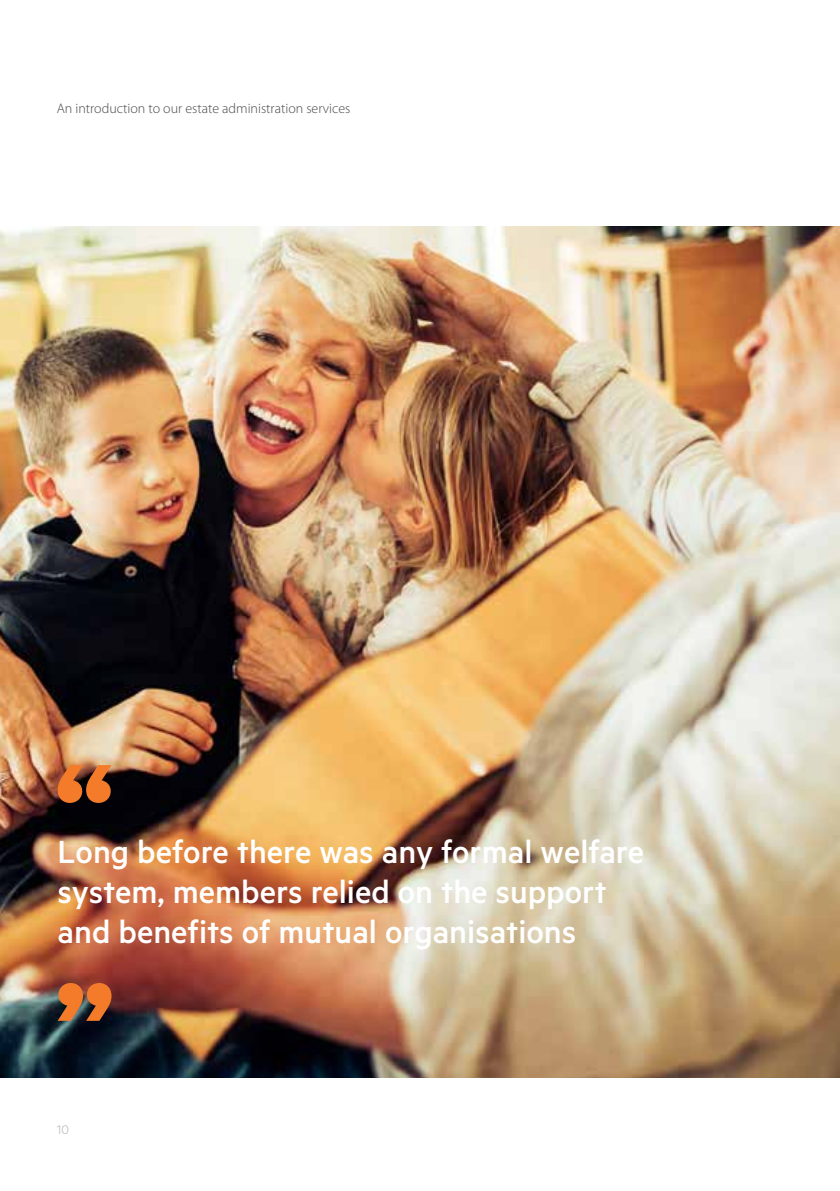
<style>
.page{position:relative;width:840px;height:1191px;background:#fff}
.page>*{position:absolute;margin:0;border:0;box-sizing:border-box;transform-origin:0 0}
.t1{font:500 36px/40px "Metric";color:#fff}
.t2{font:300 14px "Myriad Pro";color:#48484a}
.t3{font:300 14px "Metric";color:#b2b4b6}
</style>
<div class="page">
<img style="left:0;top:227px;width:839px;height:850px">
<svg style="left:58px;top:765px;width:53px;height:38px;background:#b85d24"></svg>
<svg style="left:58px;top:983px;width:53px;height:37px;background:#b7622e"></svg>
<p class="t2" style="left:57px;top:100px;width:295px">An introduction to our estate administration services</p>
<p class="t1" style="left:58px;top:831px;width:587px">Long before there was any formal welfare system, members relied on the support and benefits of mutual organisations</p>
<p class="t3" style="left:57px;top:1121px;width:14px">10</p>
</div>
